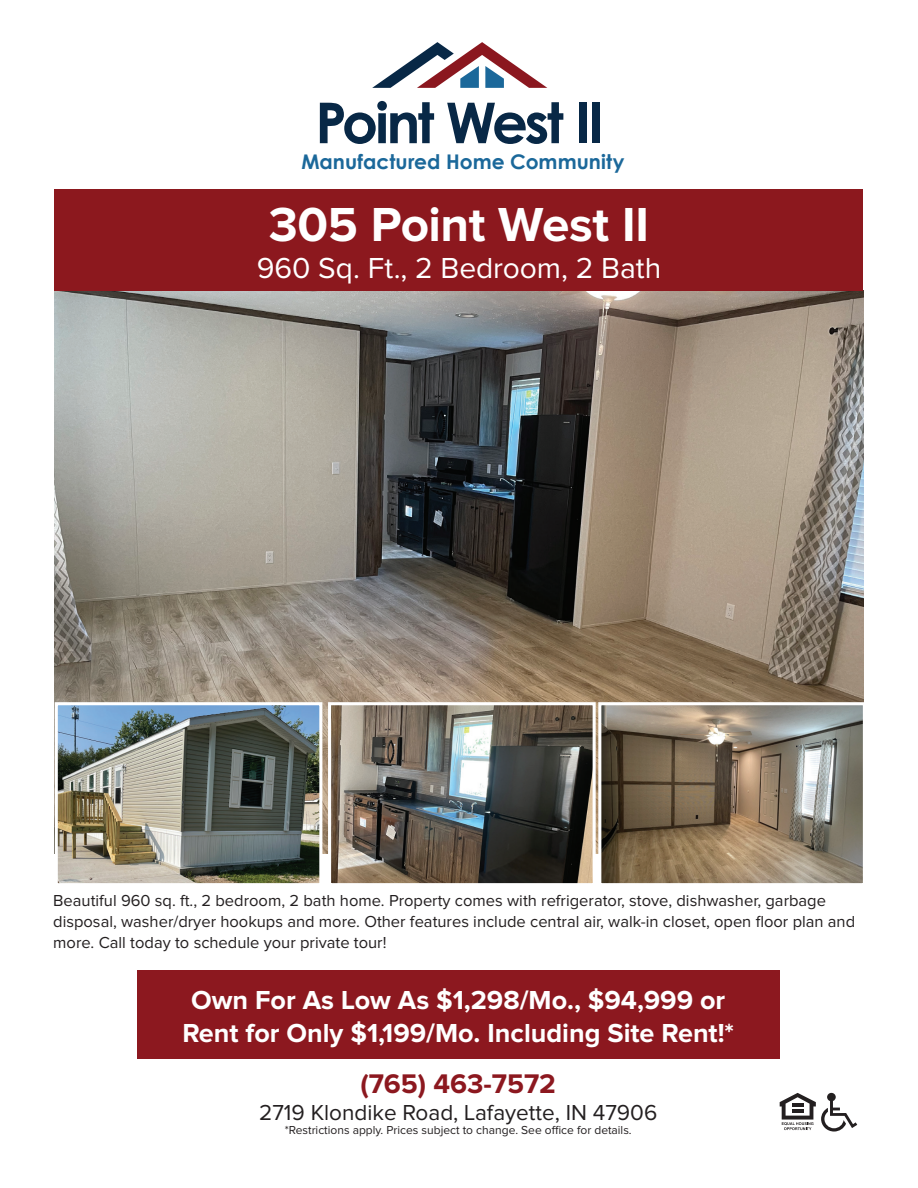
<style>
.page{position:relative;width:918px;height:1188px;background:#fff}
.page>*{position:absolute;margin:0;border:0;box-sizing:border-box;transform-origin:0 0}
.t1{font:700 56.4px "Century Gothic";letter-spacing:-.05em;color:#082846}
.t2{font:700 49.5px "Proxima Nova";letter-spacing:-.01em;color:#fff}
.t3{font:30px "Proxima Nova";color:#fff}
.t4{font:700 27.9px "Proxima Nova";color:#8c181f}
.t5{font:700 27px/32.4px "Proxima Nova";color:#fff;text-align:center}
.t6{font:22.5px "Proxima Nova";color:#231f20}
.t7{font:700 20.25px "Century Gothic";color:#1b689a}
.t8{font:16.5px/21px "Proxima Nova";color:#231f20}
.t9{font:12px "Proxima Nova";color:#231f20}
</style>
<div class="page">
<img style="left:55px;top:291px;width:808px;height:563px">
<div style="left:55px;top:189px;width:808px;height:102px;background:#8c181e"></div>
<div style="left:137px;top:970px;width:643px;height:89px;background:#8c181f"></div>
<svg style="left:780px;top:1093px;width:77px;height:39px"></svg>
<svg style="left:372px;top:42px;width:175px;height:46px"></svg>
<img style="left:602px;top:706px;width:260px;height:176px">
<div style="left:598px;top:702px;width:268px;height:184px;border:3px solid #fff"></div>
<img style="left:332px;top:706px;width:260px;height:176px">
<div style="left:328px;top:702px;width:268px;height:184px;border:3px solid #fff"></div>
<img style="left:59px;top:706px;width:259px;height:176px">
<div style="left:55px;top:702px;width:267px;height:184px;border:3px solid #fff"></div>
<h1 class="t1" style="left:315px;top:87px;width:291px">Point West II</h1>
<p class="t7" style="left:301px;top:149px;width:325px">Manufactured Home Community</p>
<h2 class="t2" style="left:269px;top:196px;width:382px">305 Point West II</h2>
<h3 class="t3" style="left:257px;top:254px;width:406px">960 Sq. Ft., 2 Bedroom, 2 Bath</h3>
<p class="t8" style="left:53px;top:890px;width:803px">Beautiful 960 sq. ft., 2 bedroom, 2 bath home. Property comes with refrigerator, stove, dishwasher, garbage disposal, washer/dryer hookups and more. Other features include central air, walk-in closet, open floor plan and more. Call today to schedule your private tour!</p>
<h3 class="t5" style="left:182px;top:985px;width:553px">Own For As Low As $1,298/Mo., $94,999 or<br>Rent for Only $1,199/Mo. Including Site Rent!*</h3>
<h3 class="t4" style="left:360px;top:1067px;width:197px">(765) 463-7572</h3>
<h3 class="t6" style="left:259px;top:1102px;width:400px">2719 Klondike Road, Lafayette, IN 47906</h3>
<p class="t9" style="left:285px;top:1125px;width:348px">*Restrictions apply. Prices subject to change. See office for details.</p>
</div>
